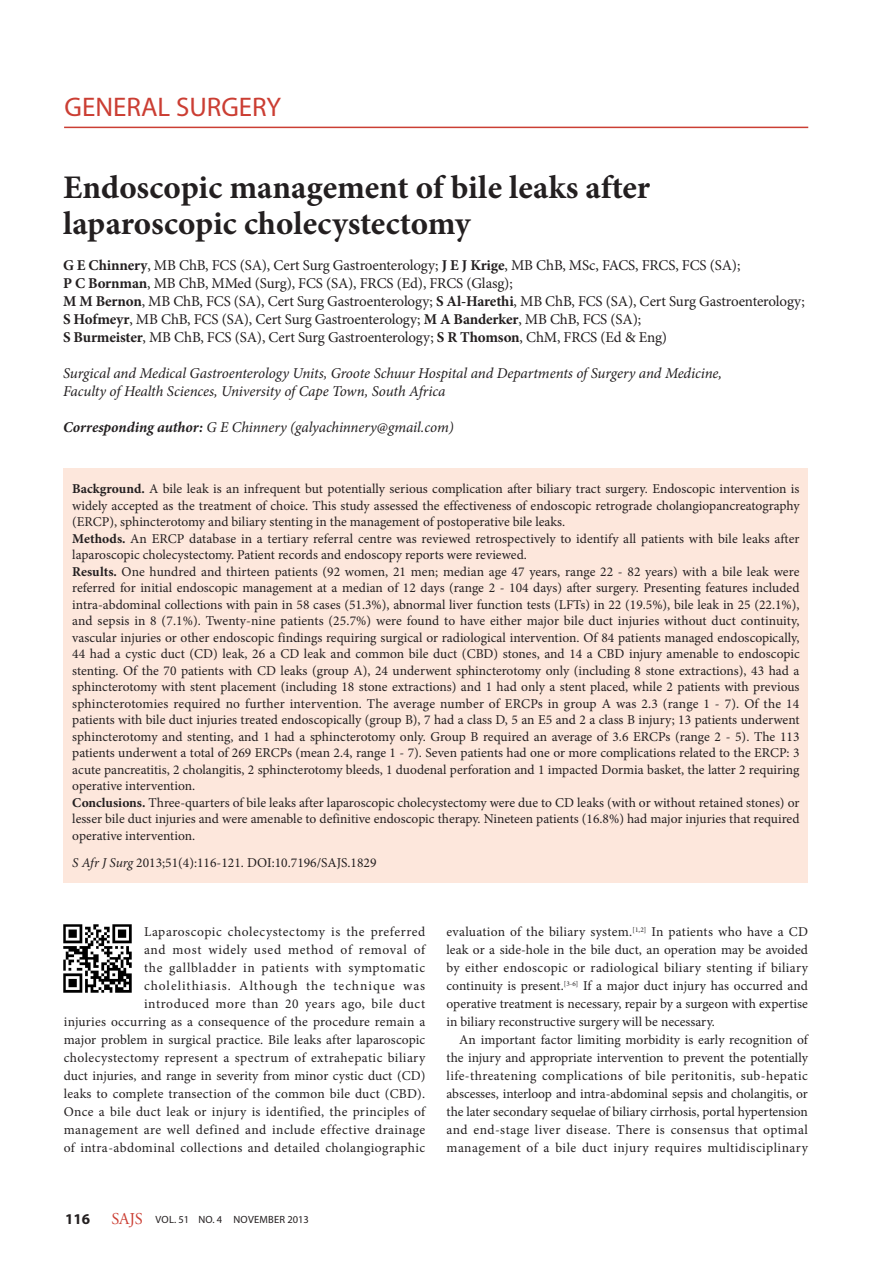
<style>
.page{position:relative;width:893px;height:1263px;background:#fff}
.page>*{position:absolute;margin:0;border:0;box-sizing:border-box;transform-origin:0 0}
.A_HEAD{font:700 33px/36px "Minion Pro";color:#231f20}
.t1{font:27px "Myriad Pro";color:#cb3e33}
.t2{font:16.5px "Adobe Garamond Pro";color:#cb3e33}
.AUTHORS_NAME_UNDER_A{font:15px/18px "Minion Pro";letter-spacing:-.01em;color:#231f20}
.AUTHORS_DETAILS{font:italic 15px/18px "Minion Pro";letter-spacing:-.01em;color:#231f20}
.CORRESPONDING_AUTHOR{font:italic 15px "Minion Pro";letter-spacing:-.005em;color:#231f20}
.t3{font:700 15px "Myriad Pro";color:#231f20}
.BODY_TEXT_NO_INDENT{font:13.5px/16.5px "Minion Pro";letter-spacing:.015em;color:#231f20;text-align:justify}
.BODY_TEXT{font:13.5px/18px "Minion Pro";letter-spacing:.035em;color:#231f20;text-align:justify}
.S_AFR_J_S{font:13.5px "Minion Pro";color:#231f20}
.t4{font:10.5px "Myriad Pro";letter-spacing:.02em;color:#231f20}
.s1{font-weight:700}
.s2{font-style:italic}
</style>
<div class="page">
<hr style="left:64px;top:127px;width:744px;height:1px;background:#cb3e33">
<div style="left:64px;top:468px;width:744px;height:414px;background:#fde7dc"></div>
<img style="left:64px;top:925px;width:67px;height:67px">
<h2 class="t1" style="left:65px;top:92px;width:218px">GENERAL SURGERY</h2>
<h1 class="A_HEAD" style="left:63px;top:169px;width:588px">Endoscopic management of bile leaks after laparoscopic cholecystectomy</h1>
<p class="AUTHORS_NAME_UNDER_A" style="left:63px;top:256px;width:743px"><span class="s1">G E Chinnery</span>, MB ChB, FCS (SA), Cert Surg Gastroenterology; <span class="s1">J E J Krige</span>, MB ChB, MSc, FACS, FRCS, FCS (SA);<br><span class="s1">P C Bornman</span>, MB ChB, MMed (Surg), FCS (SA), FRCS (Ed), FRCS (Glasg);<br><span class="s1">M M Bernon</span>, MB ChB, FCS (SA), Cert Surg Gastroenterology; <span class="s1">S Al-Harethi</span>, MB ChB, FCS (SA), Cert Surg Gastroenterology; <span class="s1">S Hofmeyr</span>, MB ChB, FCS (SA), Cert Surg Gastroenterology; <span class="s1">M A Banderker</span>, MB ChB, FCS (SA);<br><span class="s1">S Burmeister</span>, MB ChB, FCS (SA), Cert Surg Gastroenterology; <span class="s1">S R Thomson</span>, ChM, FRCS (Ed &amp; Eng)</p>
<p class="AUTHORS_DETAILS" style="left:63px;top:364px;width:660px">Surgical and Medical Gastroenterology Units, Groote Schuur Hospital and Departments of Surgery and Medicine,<br>Faculty of Health Sciences, University of Cape Town, South Africa</p>
<p class="CORRESPONDING_AUTHOR" style="left:63px;top:417px;width:392px"><span class="s1">Corresponding author:</span> G E Chinnery (galyachinnery@gmail.com)</p>
<p class="BODY_TEXT_NO_INDENT" style="left:72px;top:481px;width:729px"><span class="s1">Background.</span> A bile leak is an infrequent but potentially serious complication after biliary tract surgery. Endoscopic intervention is widely accepted as the treatment of choice. This study assessed the effectiveness of endoscopic retrograde cholangiopancreatography (ERCP), sphincterotomy and biliary stenting in the management of postoperative bile leaks.</p>
<p class="BODY_TEXT_NO_INDENT" style="left:72px;top:530px;width:729px"><span class="s1">Methods.</span> An ERCP database in a tertiary referral centre was reviewed retrospectively to identify all patients with bile leaks after laparoscopic cholecystectomy. Patient records and endoscopy reports were reviewed.</p>
<p class="BODY_TEXT_NO_INDENT" style="left:72px;top:563px;width:729px"><span class="s1">Results.</span> One hundred and thirteen patients (92 women, 21 men; median age 47 years, range 22 - 82 years) with a bile leak were referred for initial endoscopic management at a median of 12 days (range 2 - 104 days) after surgery. Presenting features included intra-abdominal collections with pain in 58 cases (51.3%), abnormal liver function tests (LFTs) in 22 (19.5%), bile leak in 25 (22.1%), and sepsis in 8 (7.1%). Twenty-nine patients (25.7%) were found to have either major bile duct injuries without duct continuity, vascular injuries or other endoscopic findings requiring surgical or radiological intervention. Of 84 patients managed endoscopically, 44 had a cystic duct (CD) leak, 26 a CD leak and common bile duct (CBD) stones, and 14 a CBD injury amenable to endoscopic stenting. Of the 70 patients with CD leaks (group A), 24 underwent sphincterotomy only (including 8 stone extractions), 43 had a sphincterotomy with stent placement (including 18 stone extractions) and 1 had only a stent placed, while 2 patients with previous sphincterotomies required no further intervention. The average number of ERCPs in group A was 2.3 (range 1 - 7). Of the 14 patients with bile duct injuries treated endoscopically (group B), 7 had a class D, 5 an E5 and 2 a class B injury; 13 patients underwent sphincterotomy and stenting, and 1 had a sphincterotomy only. Group B required an average of 3.6 ERCPs (range 2 - 5). The 113 patients underwent a total of 269 ERCPs (mean 2.4, range 1 - 7). Seven patients had one or more complications related to the ERCP: 3 acute pancreatitis, 2 cholangitis, 2 sphincterotomy bleeds, 1 duodenal perforation and 1 impacted Dormia basket, the latter 2 requiring operative intervention.</p>
<p class="BODY_TEXT_NO_INDENT" style="left:72px;top:794px;width:729px"><span class="s1">Conclusions.</span> Three-quarters of bile leaks after laparoscopic cholecystectomy were due to CD leaks (with or without retained stones) or lesser bile duct injuries and were amenable to definitive endoscopic therapy. Nineteen patients (16.8%) had major injuries that required operative intervention.</p>
<p class="S_AFR_J_S" style="left:72px;top:853px;width:306px"><span class="s2">S Afr J Surg</span> 2013;51(4):116-121. DOI:10.7196/SAJS.1829</p>
<p class="BODY_TEXT_NO_INDENT" style="left:64px;top:923px;width:363px;line-height:18px;text-align:right">Laparoscopic cholecystectomy is the preferred<br>and most widely used method of removal of<br>the gallbladder in patients with symptomatic cholelithiasis. Although the technique was<br>introduced more than 20 years ago, bile duct<br>injuries occurring as a consequence of the procedure remain a major problem in surgical practice. Bile leaks after laparoscopic cholecystectomy represent a spectrum of extrahepatic biliary duct injuries, and range in severity from minor cystic duct (CD) leaks to complete transection of the common bile duct (CBD).<br>Once a bile duct leak or injury is identified, the principles of management are well defined and include effective drainage of intra-abdominal collections and detailed cholangiographic</p>
<p class="BODY_TEXT_NO_INDENT" style="left:446px;top:923px;width:363px;line-height:18px">evaluation of the biliary system.<sup>[1,2]</sup> In patients who have a CD leak or a side-hole in the bile duct, an operation may be avoided by either endoscopic or radiological biliary stenting if biliary continuity is present.<sup>[3-6]</sup> If a major duct injury has occurred and operative treatment is necessary, repair by a surgeon with expertise in biliary reconstructive surgery will be necessary.</p>
<p class="BODY_TEXT" style="left:446px;top:1031px;width:363px;text-indent:13px">An important factor limiting morbidity is early recognition of the injury and appropriate intervention to prevent the potentially life-threatening complications of bile peritonitis, sub-hepatic abscesses, interloop and intra-abdominal sepsis and cholangitis, or the later secondary sequelae of biliary cirrhosis, portal hypertension and end-stage liver disease. There is consensus that optimal management of a bile duct injury requires multidisciplinary</p>
<p class="t3" style="left:65px;top:1211px;width:26px">116</p>
<p class="t2" style="left:112px;top:1209px;width:33px">SAJS</p>
<p class="t4" style="left:156px;top:1213px;width:155px">VOL. 51 NO. 4 NOVEMBER 2013</p>
</div>
